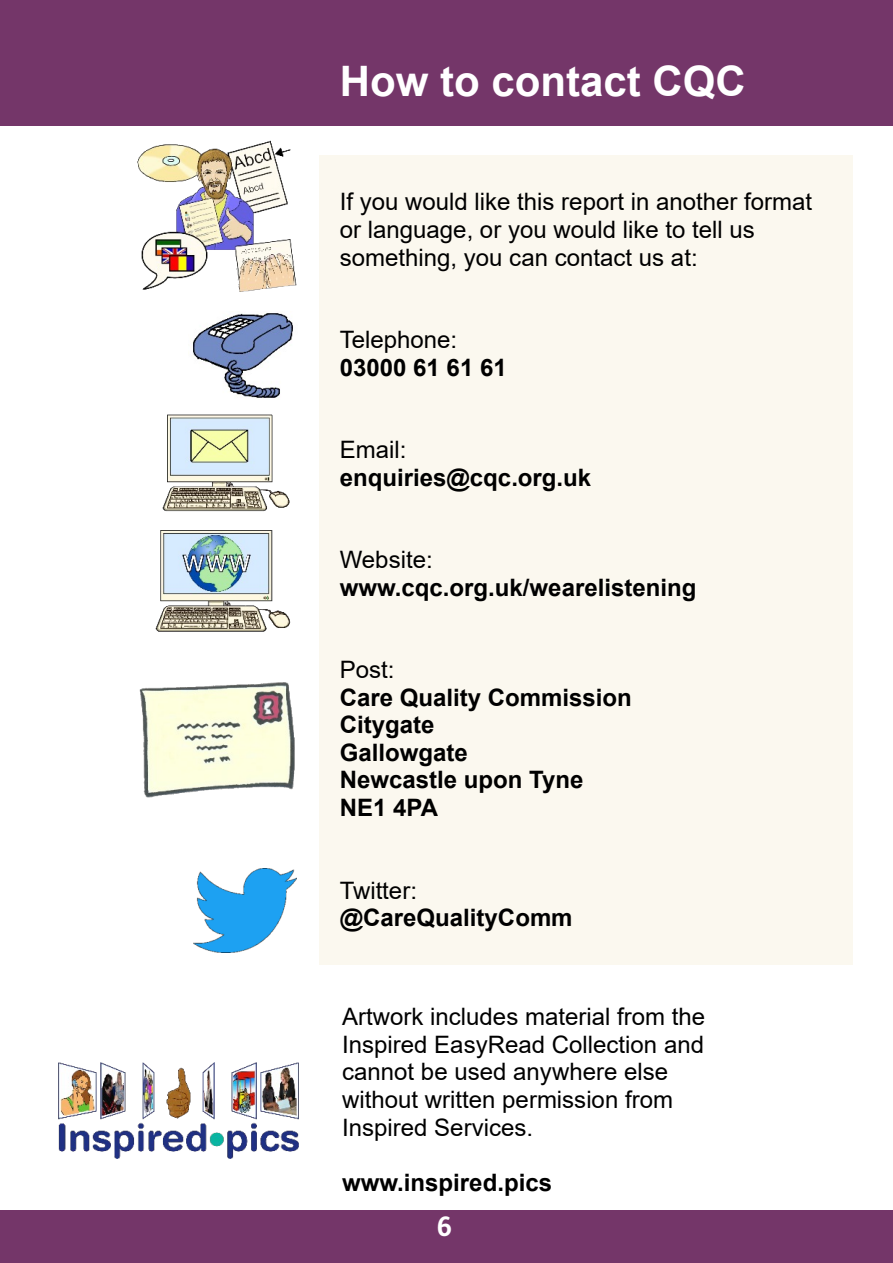
<style>
.page{position:relative;width:893px;height:1263px;background:#fff}
.page>*{position:absolute;margin:0;border:0;box-sizing:border-box;transform-origin:0 0}
.t1{font:700 42px "Arial";color:#fff}
.t2{font:700 27px "FS Me";color:#fff}
.t3{font:24px/27.5px "Arial";color:#000}
.t4{font:700 24px/27.5px "Arial";color:#000}
.s1{font-weight:400}
</style>
<div class="page">
<div style="left:0;top:1210px;width:893px;height:53px;background:#743669"></div>
<div style="left:0;top:0;width:893px;height:126px;background:#743669"></div>
<div style="left:320px;top:155px;width:533px;height:810px;background:#fbf8ef"></div>
<img style="left:194px;top:869px;width:103px;height:84px">
<img style="left:139px;top:682px;width:156px;height:116px">
<img style="left:156px;top:530px;width:135px;height:102px">
<img style="left:163px;top:414px;width:127px;height:98px">
<img style="left:193px;top:313px;width:100px;height:85px">
<img style="left:137px;top:140px;width:159px;height:152px">
<img style="left:58px;top:1062px;width:241px;height:96px">
<h1 class="t1" style="left:340px;top:65px;width:408px">How to contact CQC</h1>
<p class="t3" style="left:340px;top:191px;width:474px">If you would like this report in another format or language, or you would like to tell us something, you can contact us at:</p>
<p class="t4" style="left:340px;top:328px;width:169px"><span class="s1">Telephone:<br></span>03000 61 61 61</p>
<p class="t4" style="left:340px;top:438px;width:253px"><span class="s1">Email: </span>enquiries@cqc.org.uk</p>
<p class="t4" style="left:340px;top:548px;width:358px"><span class="s1">Website: </span>www.cqc.org.uk/wearelistening</p>
<p class="t4" style="left:340px;top:658px;width:294px"><span class="s1">Post:<br></span>Care Quality Commission<br>Citygate<br>Gallowgate<br>Newcastle upon Tyne<br>NE1 4PA</p>
<p class="t4" style="left:340px;top:879px;width:234px"><span class="s1">Twitter: </span>@CareQualityComm</p>
<p class="t3" style="left:342px;top:1005px;width:364px">Artwork includes material from the<br>Inspired EasyRead Collection and cannot be used anywhere else without written permission from<br>Inspired Services.</p>
<p class="t4" style="left:342px;top:1170px;width:211px">www.inspired.pics</p>
<p class="t2" style="left:436px;top:1216px;width:17px">6</p>
</div>
